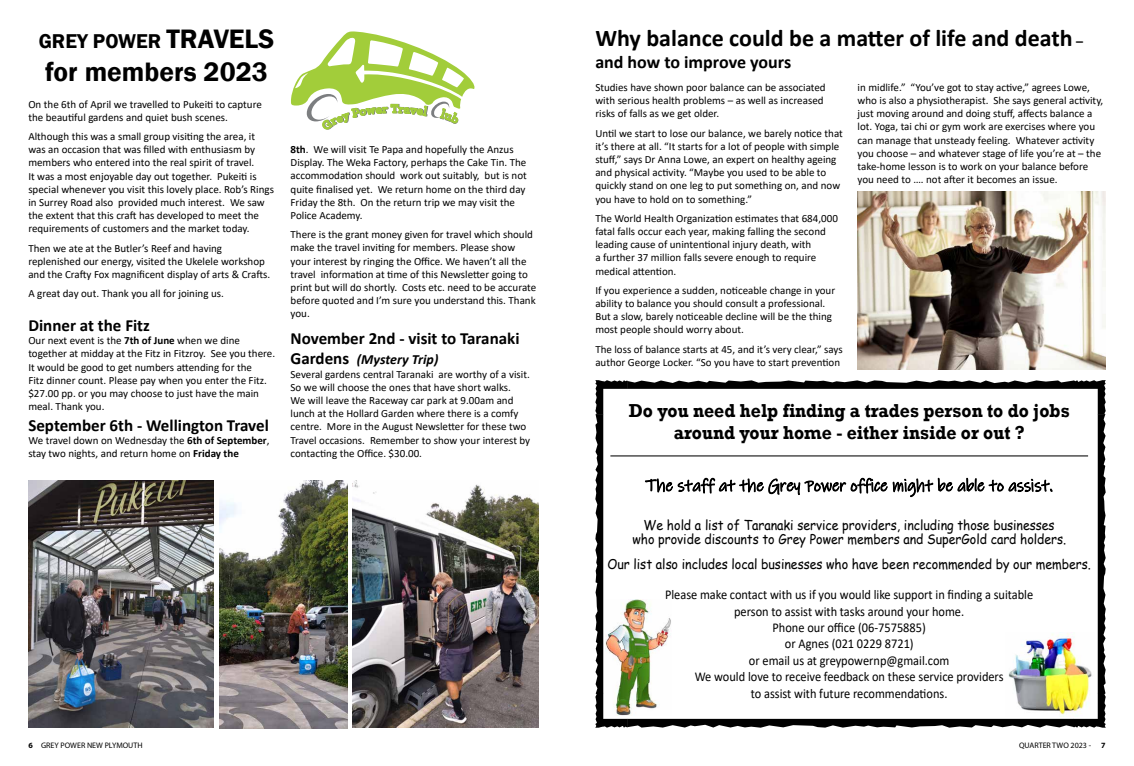
<style>
.page{position:relative;width:1134px;height:766px;background:#fff}
.page>*{position:absolute;margin:0;border:0;box-sizing:border-box;transform-origin:0 0}
.t1{font:600 27.4px "Franklin Gothic";color:#000}
.t2{font:700 24px "Calibri";color:#000}
.t3{font:600 20.5px "Franklin Gothic";color:#000}
.t4{font:700 19.2px/22.4px "Rockwell";color:#000;text-align:center;scale:.92 1}
.t5{font:700 18px "Calibri";color:#000}
.t6{font:17.2px "Ink Free";color:#000;scale:.92 1}
.t7{font:700 17px "Calibri";color:#000}
.t8{font:italic 700 14px "Calibri";color:#000}
.t9{font:13.5px "Comic Sans MS";color:#000;scale:.92 1}
.t10{font:13.4px/16.4px "Calibri";color:#000;text-align:center;scale:.92 1}
.t11{font:13.4px/14.5px "Comic Sans MS";color:#000;text-align:center;scale:.92 1}
.t12{font:11px/13.2px "Calibri";color:#000}
.t13{font:8px "Myriad Pro";color:#000}
.t14{font:700 8px "Myriad Pro";color:#000}
.s1{font-size:27.4px}
.s2{font-weight:700}
.s3{font-style:normal;font-size:17px}
.s4{font-size:14px}
</style>
<div class="page">
<svg style="left:595px;top:380px;width:511px;height:347px"></svg>
<hr style="left:610px;top:455px;width:478px;height:1px;background:#000">
<img style="left:605px;top:599px;width:66px;height:116px">
<img style="left:1005px;top:632px;width:90px;height:84px">
<img style="left:28px;top:480px;width:185px;height:247px">
<img style="left:219px;top:480px;width:129px;height:247px">
<img style="left:353px;top:480px;width:186px;height:247px">
<img style="left:857px;top:192px;width:249px;height:177px">
<svg style="left:291px;top:31px;width:184px;height:91px"></svg>
<h3 class="t3" style="left:39px;top:28px;width:237px">GREY POWER <span class="s1">TRAVELS</span></h3>
<h1 class="t1" style="left:45px;top:54px;width:224px">for members 2023</h1>
<p class="t12" style="left:28px;top:97px;width:235px">On the 6th of April we travelled to Pukeiti to capture the beautiful gardens and quiet bush scenes.</p>
<p class="t12" style="left:28px;top:129px;width:247px">Although this was a small group visiting the area, it was an occasion that was filled with enthusiasm by members who entered into the real spirit of travel.<br>It was a most enjoyable day out together. Pukeiti is special whenever you visit this lovely place. Rob’s Rings in Surrey Road also provided much interest. We saw the extent that this craft has developed to meet the requirements of customers and the market today.</p>
<p class="t12" style="left:28px;top:241px;width:243px">Then we ate at the Butler’s Reef and having replenished our energy, visited the Ukelele workshop and the Crafty Fox magnificent display of arts &amp; Crafts.</p>
<p class="t12" style="left:28px;top:286px;width:197px">A great day out. Thank you all for joining us.</p>
<h3 class="t7" style="left:28px;top:313px;width:123px">Dinner at the Fitz</h3>
<p class="t12" style="left:28px;top:333px;width:248px">Our next event is the <span class="s2">7th of June</span> when we dine together at midday at the Fitz in Fitzroy. See you there.<br>It would be good to get numbers attending for the<br>Fitz dinner count. Please pay when you enter the Fitz. $27.00 pp. or you may choose to just have the main meal. Thank you.</p>
<h3 class="t7" style="left:28px;top:413px;width:242px">September 6th - Wellington Travel</h3>
<p class="t12" style="left:28px;top:433px;width:243px">We travel down on Wednesday the <span class="s2">6th of September</span>, stay two nights, and return home on <span class="s2">Friday the</span></p>
<p class="t12" style="left:291px;top:142px;width:238px"><span class="s2">8th</span>. We will visit Te Papa and hopefully the Anzus Display. The Weka Factory, perhaps the Cake Tin. The accommodation should work out suitably, but is not quite finalised yet. We return home on the third day Friday the 8th. On the return trip we may visit the Police Academy.</p>
<p class="t12" style="left:291px;top:227px;width:247px">There is the grant money given for travel which should make the travel inviting for members. Please show your interest by ringing the Office. We haven’t all the travel information at time of this Newsletter going to print but will do shortly. Costs etc. need to be accurate before quoted and I’m sure you understand this. Thank you.</p>
<h3 class="t7" style="left:291px;top:326px;width:230px">November 2nd - visit to Taranaki</h3>
<p class="t8" style="left:291px;top:349px;width:149px"><span class="s3">Gardens</span> (Mystery Trip)</p>
<p class="t12" style="left:291px;top:367px;width:241px">Several gardens central Taranaki are worthy of a visit.<br>So we will choose the ones that have short walks.<br>We will leave the Raceway car park at 9.00am and lunch at the Hollard Garden where there is a comfy centre. More in the August Newsletter for these two Travel occasions. Remember to show your interest by contacting the Office. $30.00.</p>
<h2 class="t2" style="left:595px;top:21px;width:489px">Why balance could be a matter of life and death <span class="s4">–</span></h2>
<h3 class="t5" style="left:595px;top:49px;width:197px">and how to improve yours</h3>
<p class="t12" style="left:595px;top:80px;width:232px">Studies have shown poor balance can be associated with serious health problems – as well as increased risks of falls as we get older.</p>
<p class="t12" style="left:595px;top:126px;width:249px">Until we start to lose our balance, we barely notice that it’s there at all. “It starts for a lot of people with simple stuff,” says Dr Anna Lowe, an expert on healthy ageing and physical activity. “Maybe you used to be able to quickly stand on one leg to put something on, and now you have to hold on to something.”</p>
<p class="t12" style="left:595px;top:211px;width:244px">The World Health Organization estimates that 684,000 fatal falls occur each year, making falling the second leading cause of unintentional injury death, with<br>a further 37 million falls severe enough to require medical attention.</p>
<p class="t12" style="left:595px;top:283px;width:241px">If you experience a sudden, noticeable change in your ability to balance you should consult a professional.<br>But a slow, barely noticeable decline will be the thing most people should worry about.</p>
<p class="t12" style="left:595px;top:342px;width:249px">The loss of balance starts at 45, and it’s very clear,” says author George Locker. “So you have to start prevention</p>
<p class="t12" style="left:857px;top:80px;width:247px">in midlife.” “You’ve got to stay active,” agrees Lowe, who is also a physiotherapist. She says general activity, just moving around and doing stuff, affects balance a lot. Yoga, tai chi or gym work are exercises where you can manage that unsteady feeling. Whatever activity you choose – and whatever stage of life you’re at – the take-home lesson is to work on your balance before you need to …. not after it becomes an issue.</p>
<h3 class="t4" style="left:629px;top:399px;width:481px">Do you need help finding a trades person to do jobs around your home - either inside or out ?</h3>
<h3 class="t6" style="left:645px;top:474px;width:444px">The staff at the Grey Power office might be able to assist.</h3>
<p class="t11" style="left:632px;top:517px;width:473px">We hold a list of Taranaki service providers, including those businesses who provide discounts to Grey Power members and SuperGold card holders.</p>
<p class="t9" style="left:607px;top:553px;width:527px">Our list also includes local businesses who have been recommended by our members.</p>
<p class="t10" style="left:665px;top:586px;width:402px">Please make contact with us if you would like support in finding a suitable person to assist with tasks around your home.<br>Phone our office (06-7575885)<br>or Agnes (021 0229 8721)<br>or email us at greypowernp@gmail.com<br>We would love to receive feedback on these service providers<br>to assist with future recommendations.</p>
<p class="t13" style="left:28px;top:739px;width:116px"><span class="s2">6</span> GREY POWER NEW PLYMOUTH</p>
<p class="t13" style="left:1019px;top:739px;width:74px">QUARTER TWO 2023 -</p>
<p class="t14" style="left:1101px;top:739px;width:6px">7</p>
</div>
